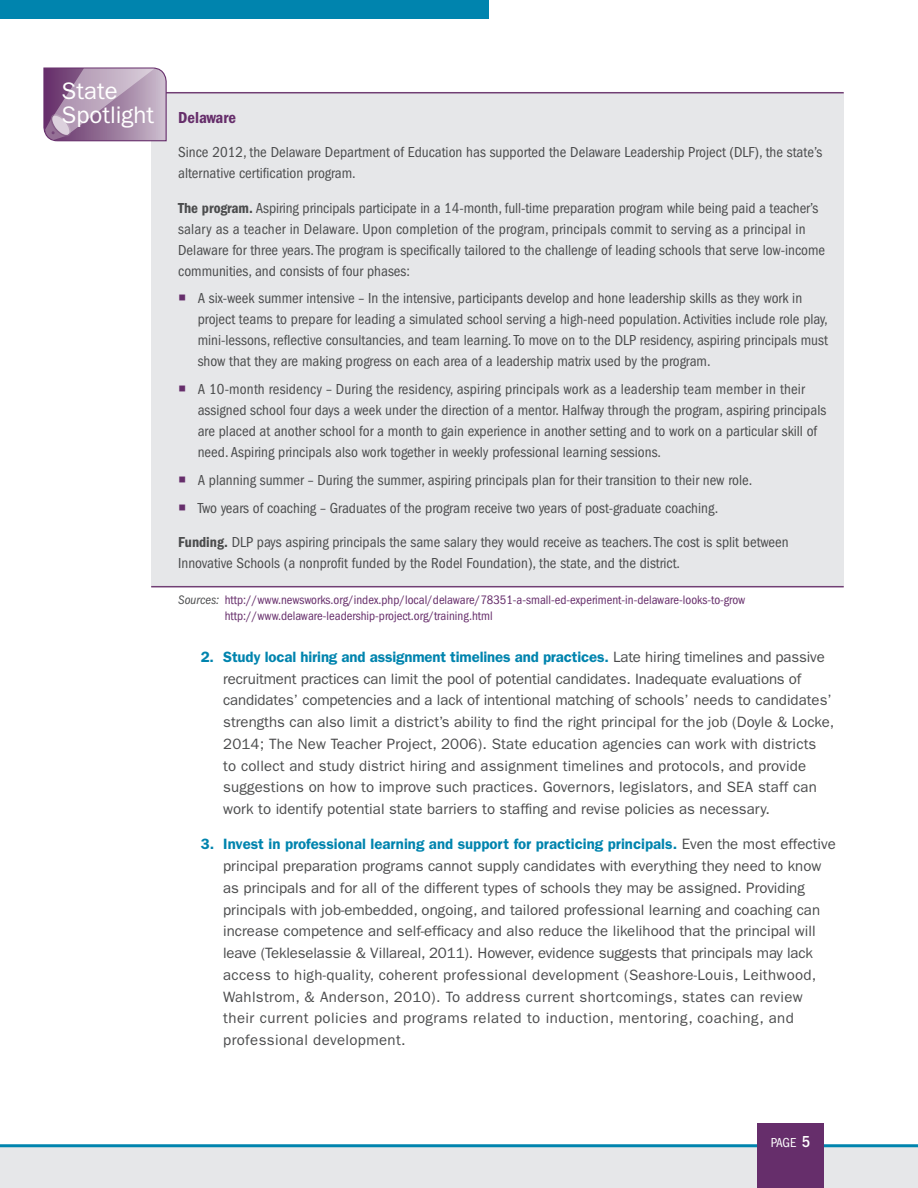
<style>
.page{position:relative;width:918px;height:1188px;background:#fff}
.page>*{position:absolute;margin:0;border:0;box-sizing:border-box;transform-origin:0 0}
.t1{font:24px/24px "ITC Franklin Gothic Std";color:#fff}
.t2{font:16.5px "ITC Franklin Gothic Std Dm Cd";color:#662e6b}
.t3{font:condensed 15px/21px "ITC Franklin Gothic Std";color:#4b4c4d}
.t4{font:15px/21.8px "ITC Franklin Gothic Std";color:#4b4c4d}
.t5{font:condensed 13.5px "ITC Franklin Gothic Std";color:#fff}
.t6{font:condensed 12.75px/15.8px "ITC Franklin Gothic Std";color:#662e6b}
.s1{font-family:"ITC Franklin Gothic Std Dm Cd";font-stretch:normal}
.s2{color:#662e6b}
.s3{font-style:italic;color:#4b4c4d}
.s4{font-weight:600;color:#0084ae}
.s5{font-weight:500;font-size:16.5px}
</style>
<div class="page">
<div style="left:0;top:1147px;width:918px;height:41px;background:#e6e7e9"></div>
<hr style="left:0;top:1144px;width:918px;height:3px;background:#0084ae">
<div style="left:758px;top:1123px;width:66px;height:65px;background:#662e6b"></div>
<div style="left:0;top:0;width:489px;height:19px;background:#0084ae"></div>
<div style="left:151px;top:93px;width:692px;height:493px;background:#e6e7e9"></div>
<hr style="left:151px;top:92px;width:693px;height:1px;background:#713f74">
<hr style="left:151px;top:586px;width:693px;height:1px;background:#713f74">
<svg style="left:43px;top:67px;width:124px;height:75px;background:#a88caa"></svg>
<h1 class="t1" style="left:62px;top:79px;width:94px">State<br>Spotlight</h1>
<p class="t2" style="left:178px;top:108px;width:59px">Delaware</p>
<p class="t3" style="left:178px;top:142px;width:646px">Since 2012, the Delaware Department of Education has supported the Delaware Leadership Project (DLF), the state’s alternative certification program.</p>
<p class="t3" style="left:178px;top:197px;width:649px"><span class="s1">The program.</span> Aspiring principals participate in a 14-month, full-time preparation program while being paid a teacher’s salary as a teacher in Delaware. Upon completion of the program, principals commit to serving as a principal in Delaware for three years. The program is specifically tailored to the challenge of leading schools that serve low-income communities, and consists of four phases:</p>
<p class="t3" style="left:198px;top:288px;width:632px;text-indent:-20px"><span class="s2">○</span> A six-week summer intensive – In the intensive, participants develop and hone leadership skills as they work in project teams to prepare for leading a simulated school serving a high-need population. Activities include role play, mini-lessons, reflective consultancies, and team learning. To move on to the DLP residency, aspiring principals must show that they are making progress on each area of a leadership matrix used by the program.</p>
<p class="t3" style="left:198px;top:379px;width:630px;text-indent:-20px"><span class="s2">○</span> A 10-month residency – During the residency, aspiring principals work as a leadership team member in their assigned school four days a week under the direction of a mentor. Halfway through the program, aspiring principals are placed at another school for a month to gain experience in another setting and to work on a particular skill of need. Aspiring principals also work together in weekly professional learning sessions.</p>
<p class="t3" style="left:178px;top:470px;width:576px"><span class="s2">○</span> A planning summer – During the summer, aspiring principals plan for their transition to their new role.</p>
<p class="t3" style="left:178px;top:497px;width:542px"><span class="s2">○</span> Two years of coaching – Graduates of the program receive two years of post-graduate coaching.</p>
<p class="t3" style="left:178px;top:532px;width:612px"><span class="s1">Funding.</span> DLP pays aspiring principals the same salary they would receive as teachers. The cost is split between<br>Innovative Schools (a nonprofit funded by the Rodel Foundation), the state, and the district.</p>
<p class="t6" style="left:225px;top:592px;width:522px;text-indent:-46px"><span class="s3">Sources:</span> http://www.newsworks.org/index.php/local/delaware/78351-a-small-ed-experiment-in-delaware-looks-to-grow http://www.delaware-leadership-project.org/training.html</p>
<p class="t4" style="left:223px;top:646px;width:613px;text-indent:-22px"><span class="s4">2. Study local hiring and assignment timelines and practices.</span> Late hiring timelines and passive recruitment practices can limit the pool of potential candidates. Inadequate evaluations of candidates’ competencies and a lack of intentional matching of schools’ needs to candidates’ strengths can also limit a district’s ability to find the right principal for the job (Doyle &amp; Locke, 2014; The New Teacher Project, 2006). State education agencies can work with districts<br>to collect and study district hiring and assignment timelines and protocols, and provide suggestions on how to improve such practices. Governors, legislators, and SEA staff can work to identify potential state barriers to staffing and revise policies as necessary.</p>
<p class="t4" style="left:223px;top:834px;width:614px;text-indent:-22px"><span class="s4">3. Invest in professional learning and support for practicing principals.</span> Even the most effective principal preparation programs cannot supply candidates with everything they need to know as principals and for all of the different types of schools they may be assigned. Providing principals with job-embedded, ongoing, and tailored professional learning and coaching can increase competence and self-efficacy and also reduce the likelihood that the principal will leave (Tekleselassie &amp; Villareal, 2011). However, evidence suggests that principals may lack access to high-quality, coherent professional development (Seashore-Louis, Leithwood, Wahlstrom, &amp; Anderson, 2010). To address current shortcomings, states can review their current policies and programs related to induction, mentoring, coaching, and professional development.</p>
<p class="t5" style="left:771px;top:1135px;width:41px">PAGE <span class="s5">5</span></p>
</div>
